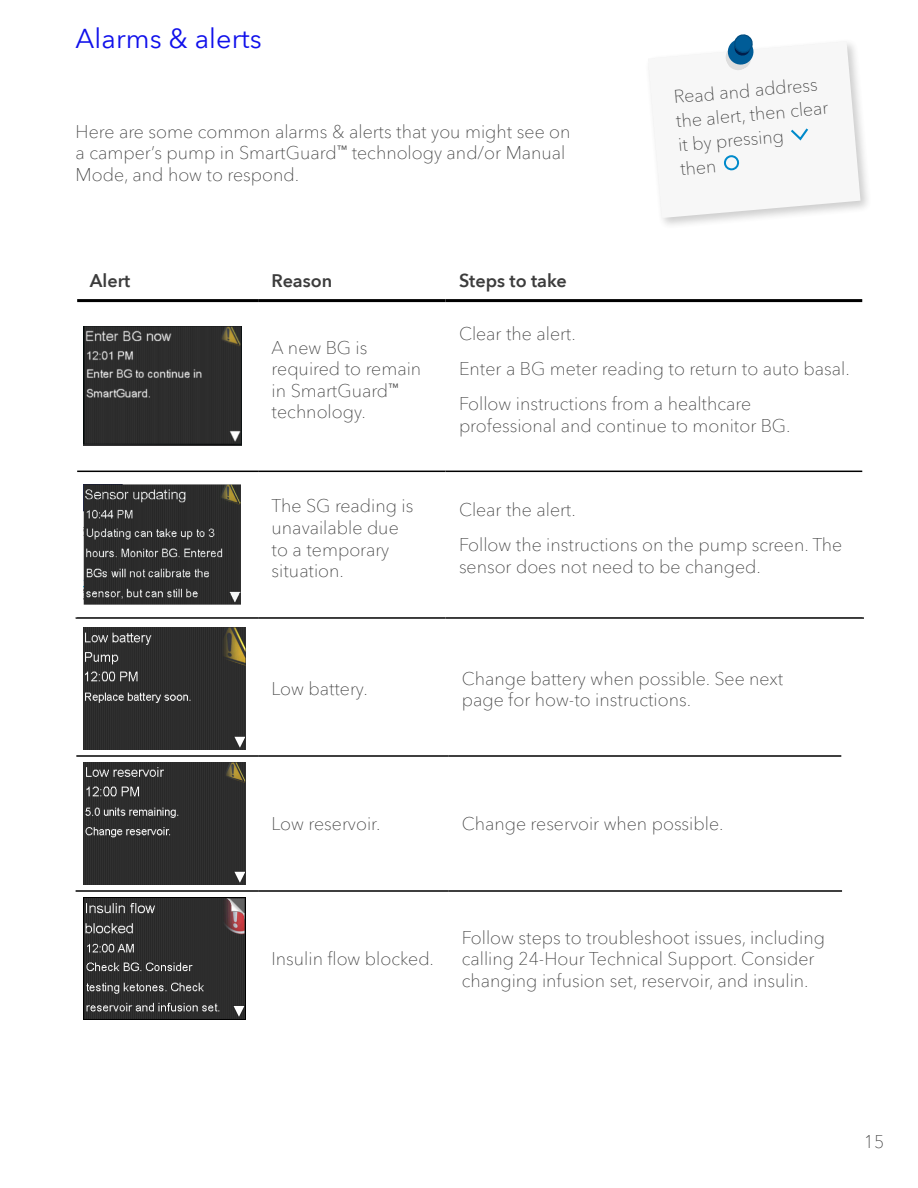
<style>
.page{position:relative;width:918px;height:1188px;background:#fff}
.page>*{position:absolute;margin:0;border:0;box-sizing:border-box;transform-origin:0 0}
.t1{font:27px "Avenir Next World";letter-spacing:.005em;color:#1010eb}
.t2{font:100 18px/21.6px "Avenir Next World";color:#3c3c3c}
.t3{font:600 18px "Avenir Next World";color:#3c3c3c}
</style>
<div class="page">
<hr style="left:77px;top:299px;width:181px;height:3px;background:#000">
<hr style="left:258px;top:299px;width:188px;height:3px;background:#000">
<hr style="left:446px;top:299px;width:416px;height:3px;background:#000">
<hr style="left:77px;top:471px;width:181px;height:1px;background:#000">
<hr style="left:258px;top:471px;width:188px;height:1px;background:#000">
<hr style="left:446px;top:471px;width:416px;height:1px;background:#000">
<hr style="left:76px;top:617px;width:182px;height:2px;background:#000">
<hr style="left:258px;top:617px;width:188px;height:2px;background:#000">
<hr style="left:446px;top:617px;width:418px;height:2px;background:#000">
<img style="left:83px;top:326px;width:159px;height:120px">
<img style="left:83px;top:485px;width:157px;height:119px">
<div style="left:644px;top:37px;width:228px;height:193px;background:#000;opacity:.25"></div>
<svg style="left:648px;top:34px;width:213px;height:184px"></svg>
<div style="left:724px;top:155px;width:15px;height:16px;border:2px solid #008acb;border-radius:50%"></div>
<hr style="left:76px;top:755px;width:182px;height:2px;background:#000">
<hr style="left:258px;top:755px;width:190px;height:2px;background:#000">
<hr style="left:448px;top:755px;width:393px;height:2px;background:#000">
<hr style="left:76px;top:890px;width:182px;height:2px;background:#000">
<hr style="left:258px;top:890px;width:190px;height:2px;background:#000">
<hr style="left:448px;top:890px;width:394px;height:2px;background:#000">
<img style="left:83px;top:628px;width:162px;height:121px">
<img style="left:83px;top:763px;width:162px;height:121px">
<img style="left:83px;top:898px;width:162px;height:121px">
<h1 class="t1" style="left:76px;top:17px;width:188px">Alarms &amp; alerts</h1>
<p class="t2" style="left:76px;top:121px;width:496px">Here are some common alarms &amp; alerts that you might see on a camper’s pump in SmartGuard<sup>™</sup> technology and/or Manual<br>Mode, and how to respond.</p>
<p class="t3" style="left:90px;top:270px;width:42px">Alert</p>
<p class="t3" style="left:272px;top:270px;width:62px">Reason</p>
<p class="t3" style="left:459px;top:270px;width:109px">Steps to take</p>
<p class="t2" style="left:673px;top:85px;width:154px;line-height:24px;rotate:-5deg">Read and address the alert, then clear it by pressing<br>then</p>
<p class="t2" style="left:272px;top:337px;width:151px">A new BG is required to remain in SmartGuard<sup>™ </sup>technology.</p>
<p class="t2" style="left:459px;top:316px;width:389px;line-height:35.1px">Clear the alert.<br>Enter a BG meter reading to return to auto basal.<br>Follow instructions from a healthcare</p>
<p class="t2" style="left:459px;top:415px;width:330px">professional and continue to monitor BG.</p>
<p class="t2" style="left:272px;top:495px;width:143px">The SG reading is unavailable due to a temporary situation.</p>
<p class="t2" style="left:459px;top:493px;width:385px;line-height:35.1px">Clear the alert.<br>Follow the instructions on the pump screen. The</p>
<p class="t2" style="left:459px;top:556px;width:300px">sensor does not need to be changed.</p>
<p class="t2" style="left:272px;top:678px;width:94px">Low battery.</p>
<p class="t2" style="left:462px;top:667px;width:323px">Change battery when possible. See next page for how-to instructions.</p>
<p class="t2" style="left:272px;top:813px;width:107px">Low reservoir.</p>
<p class="t2" style="left:462px;top:813px;width:260px">Change reservoir when possible.</p>
<p class="t2" style="left:272px;top:948px;width:164px">Insulin flow blocked.</p>
<p class="t2" style="left:462px;top:927px;width:365px">Follow steps to troubleshoot issues, including calling 24-Hour Technical Support. Consider changing infusion set, reservoir, and insulin.</p>
<p class="t2" style="left:864px;top:1131px;width:22px">15</p>
</div>
